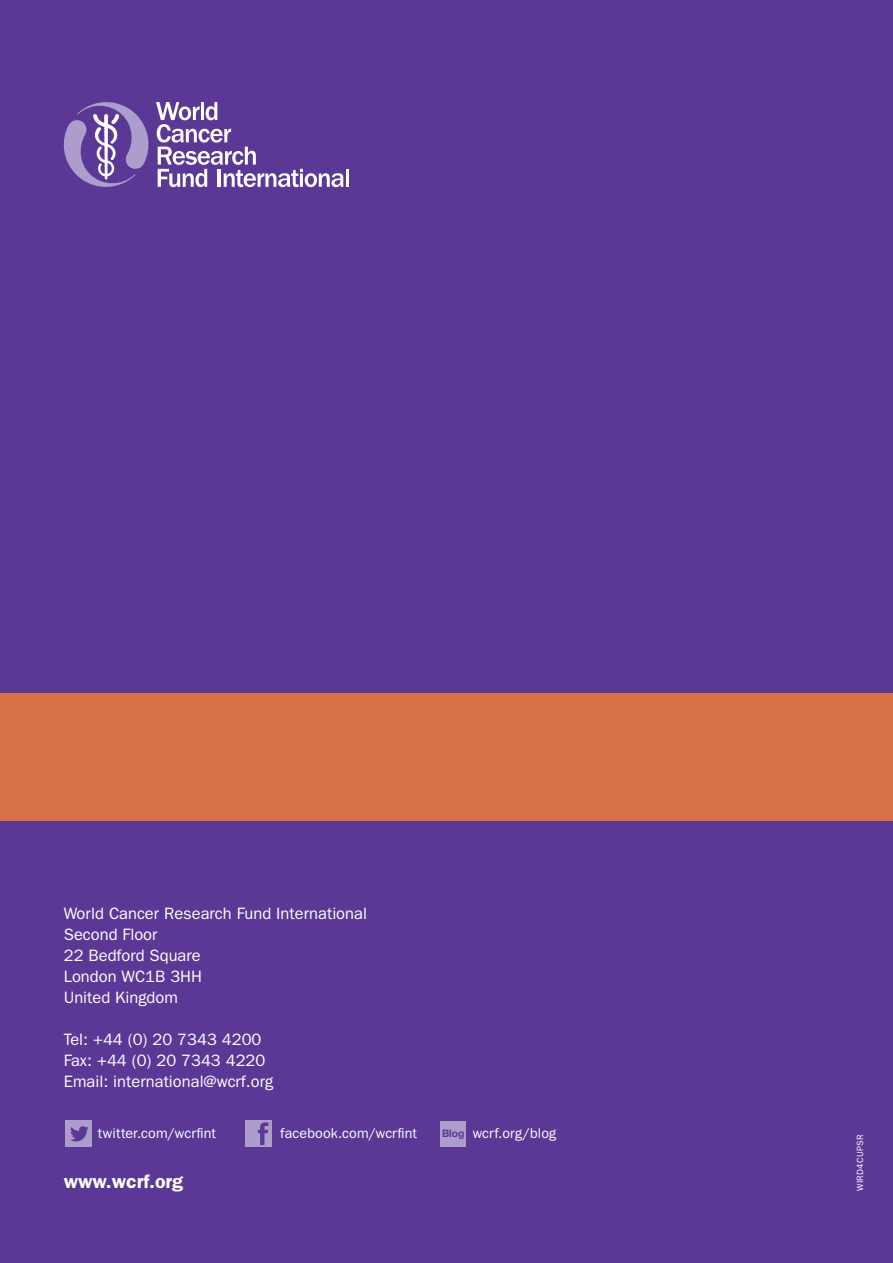
<style>
.page{position:relative;width:893px;height:1263px;background:#5c3896}
.page>*{position:absolute;margin:0;border:0;box-sizing:border-box;transform-origin:0 0}
.t1{font:600 19.5px "ITC Franklin Gothic Std";color:#fff}
.t2{font:16.5px/21px "ITC Franklin Gothic Std";color:#fff}
.t3{font:14.25px "ITC Franklin Gothic Std";letter-spacing:.01em;color:#fff}
.t4{font:700 10.35px "Helvetica Neue";color:#5c3896}
.t5{font:9px "ITC Franklin Gothic Std";letter-spacing:.025em;color:#fff}
</style>
<div class="page">
<div style="left:0;top:693px;width:893px;height:128px;background:#d77145"></div>
<hr style="left:346px;top:169px;width:3px;height:18px;background:#fff">
<svg style="left:63px;top:102px;width:281px;height:86px"></svg>
<div style="left:440px;top:1121px;width:26px;height:26px;background:#ac9dcc"></div>
<div style="left:245px;top:1120px;width:27px;height:27px;background:#ac9dcc"></div>
<svg style="left:258px;top:1122px;width:11px;height:23px"></svg>
<div style="left:65px;top:1120px;width:27px;height:27px;background:#ac9dcc"></div>
<svg style="left:70px;top:1126px;width:19px;height:15px"></svg>
<p class="t2" style="left:64px;top:903px;width:305px">World Cancer Research Fund International<br>Second Floor<br>22 Bedford Square<br>London WC1B 3HH<br>United Kingdom</p>
<p class="t2" style="left:64px;top:1029px;width:211px">Tel: +44 (0) 20 7343 4200<br>Fax: +44 (0) 20 7343 4220<br>Email: international@wcrf.org</p>
<p class="t3" style="left:98px;top:1125px;width:120px">twitter.com/wcrfint</p>
<p class="t3" style="left:280px;top:1125px;width:138px">facebook.com/wcrfint</p>
<p class="t3" style="left:473px;top:1125px;width:85px">wcrf.org/blog</p>
<p class="t4" style="left:442px;top:1124px;width:24px">Blog</p>
<p class="t1" style="left:64px;top:1170px;width:121px">www.wcrf.org</p>
<p class="t5" style="left:855px;top:1191px;width:58px;rotate:-90deg">WIRD4CUPSR</p>
</div>
